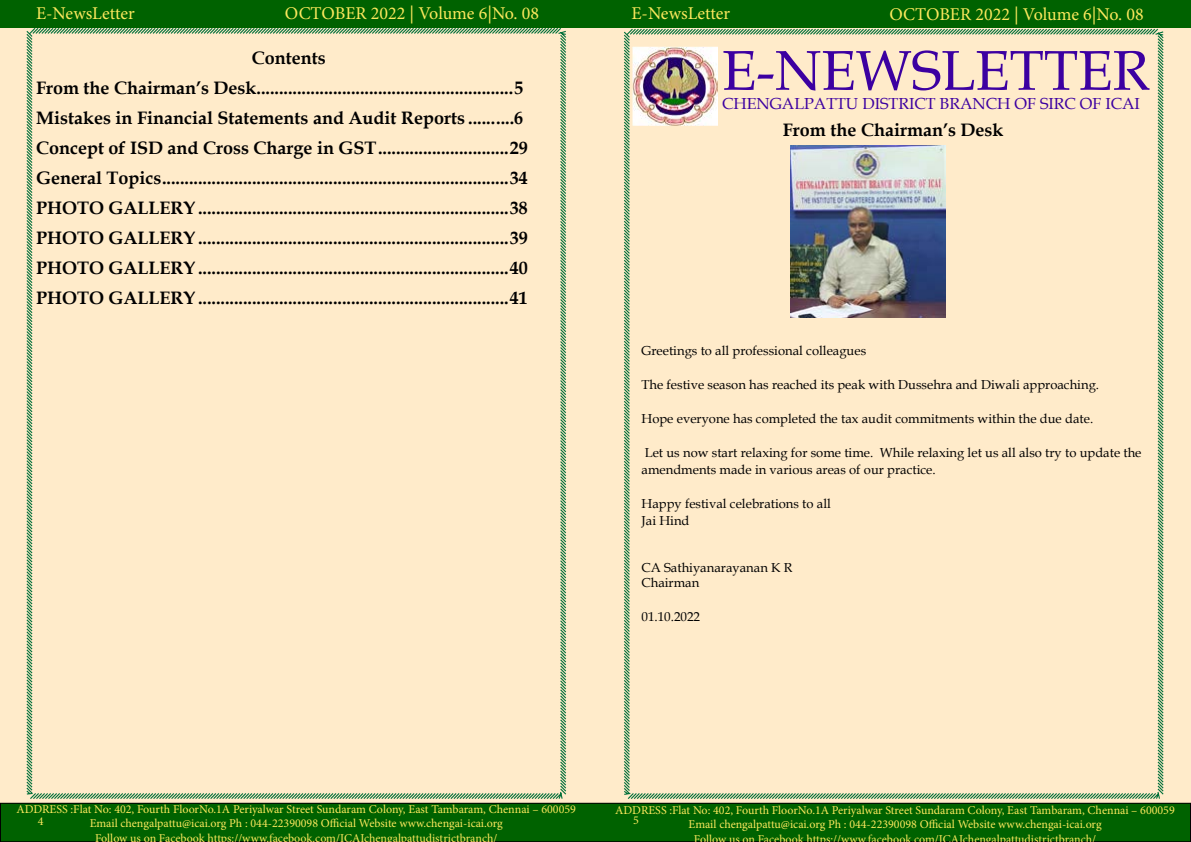
<style>
.page{position:relative;width:1191px;height:842px;background:#fff}
.page>*{position:absolute;margin:0;border:0;box-sizing:border-box;transform-origin:0 0}
.t1{font:56px "Book Antiqua";color:#3c00a1}
.t2{font:700 18px/30px "Book Antiqua";color:#000}
.t3{font:18px "Minion Pro";color:#fce85d}
.t4{font:16px "Book Antiqua";color:#3c00a1}
.t5{font:13px/17px "Book Antiqua";color:#000}
.t6{font:12px/14.4px "Minion Pro";color:#fce85d;text-align:center}
</style>
<div class="page">
<div style="left:0;top:2px;width:1191px;height:801px;background:#ffebca"></div>
<div style="left:0;top:1px;width:1190px;height:27px;background:#006200"></div>
<div style="left:0;top:803px;width:1190px;height:39px;background:#006200"></div>
<div style="left:0;top:803px;width:1191px;height:39px;border:1px solid #000"></div>
<div style="left:25px;top:28px;width:542px;height:772px;background:#ffebca"></div>
<div style="left:622px;top:28px;width:542px;height:772px;background:#ffebca"></div>
<img style="left:632px;top:47px;width:85px;height:78px">
<img style="left:791px;top:146px;width:154px;height:171px">
<p class="t3" style="left:36px;top:1px;width:100px">E-NewsLetter</p>
<p class="t3" style="left:285px;top:1px;width:256px">OCTOBER 2022 | Volume 6|No. 08</p>
<p class="t2" style="left:36px;top:43px;width:493px;text-indent:216px">Contents<br>From the Chairman’s Desk.........................................................5<br>Mistakes in Financial Statements and Audit Reports ..........6<br>Concept of ISD and Cross Charge in GST.............................29<br>General Topics.............................................................................34<br>PHOTO GALLERY.....................................................................38<br>PHOTO GALLERY.....................................................................39<br>PHOTO GALLERY.....................................................................40<br>PHOTO GALLERY.....................................................................41</p>
<p class="t3" style="left:631px;top:1px;width:100px">E-NewsLetter</p>
<p class="t3" style="left:889px;top:2px;width:256px">OCTOBER 2022 | Volume 6|No. 08</p>
<h1 class="t1" style="left:722px;top:32px;width:429px">E-NEWSLETTER</h1>
<p class="t4" style="left:722px;top:92px;width:419px">CHENGALPATTU DISTRICT BRANCH OF SIRC OF ICAI</p>
<p class="t2" style="left:783px;top:115px;width:222px">From the Chairman’s Desk</p>
<p class="t5" style="left:641px;top:342px;width:226px">Greetings to all professional colleagues</p>
<p class="t5" style="left:641px;top:376px;width:459px">The festive season has reached its peak with Dussehra and Diwali approaching.</p>
<p class="t5" style="left:641px;top:410px;width:453px">Hope everyone has completed the tax audit commitments within the due date.</p>
<p class="t5" style="left:641px;top:444px;width:501px">Let us now start relaxing for some time. While relaxing let us all also try to update the amendments made in various areas of our practice.</p>
<p class="t5" style="left:641px;top:495px;width:191px">Happy festival celebrations to all<br>Jai Hind</p>
<p class="t5" style="left:641px;top:559px;width:152px;line-height:15.6px">CA Sathiyanarayanan K R<br>Chairman</p>
<p class="t5" style="left:641px;top:608px;width:60px">01.10.2022</p>
<p class="t6" style="left:16px;top:802px;width:561px">ADDRESS :Flat No: 402, Fourth FloorNo.1A Periyalwar Street Sundaram Colony, East Tambaram, Chennai – 600059<br>Email chengalpattu@icai.org Ph : 044-22390098 Official Website www.chengai-icai.org<br>Follow us on Facebook https://www.facebook.com/ICAIchengalpattudistrictbranch/</p>
<p class="t6" style="left:38px;top:814px;width:7px">4</p>
<p class="t6" style="left:615px;top:803px;width:561px">ADDRESS :Flat No: 402, Fourth FloorNo.1A Periyalwar Street Sundaram Colony, East Tambaram, Chennai – 600059<br>Email chengalpattu@icai.org Ph : 044-22390098 Official Website www.chengai-icai.org<br>Follow us on Facebook https://wwwfacebook com/ICAIchengalpattudistrictbranch/</p>
<p class="t6" style="left:633px;top:813px;width:7px">5</p>
</div>
